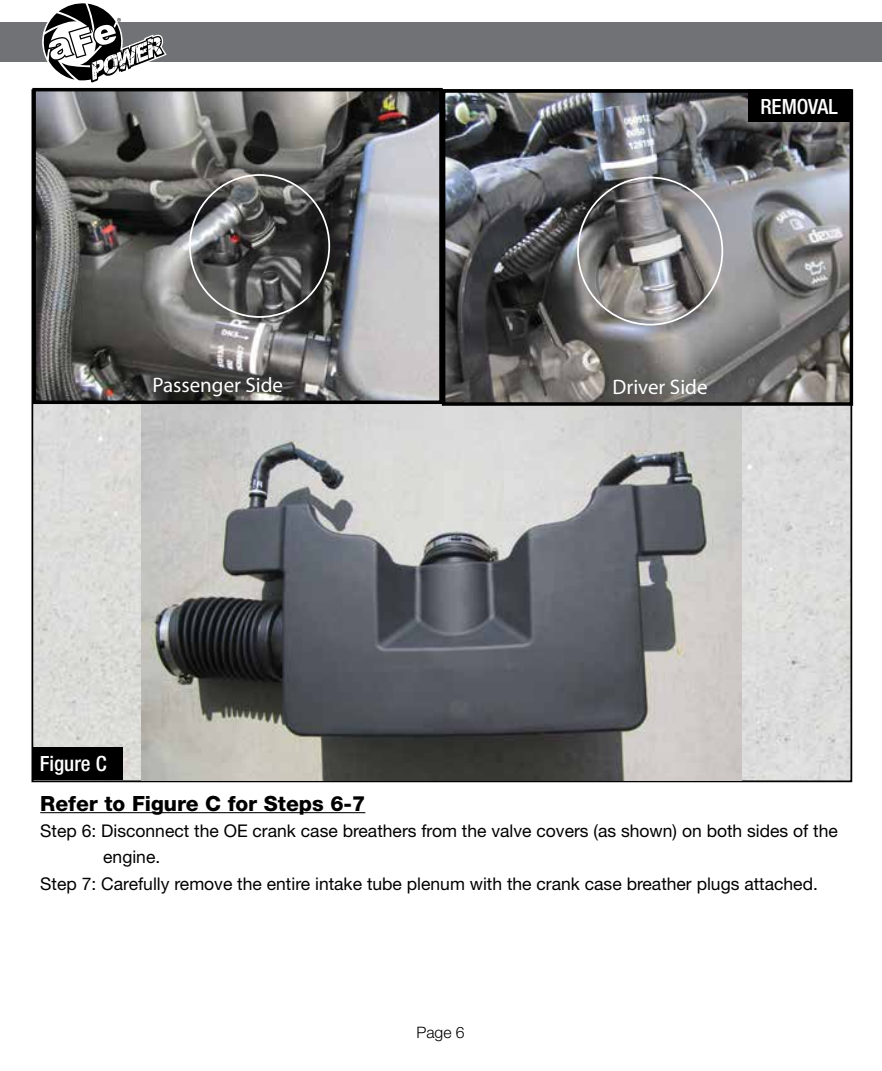
<style>
.page{position:relative;width:882px;height:1071px;background:#fff}
.page>*{position:absolute;margin:0;border:0;box-sizing:border-box;transform-origin:0 0}
.t1{font:800 21px "Helvetica Neue";color:#000}
.t2{font:21px "Myriad Pro";color:#fff}
.t3{font:500 condensed 21px "Helvetica Neue";color:#fff}
.t4{font:17.5px "Helvetica Neue";color:#000}
.t5{font:300 15.75px "Helvetica Neue";color:#000}
</style>
<div class="page">
<img style="left:35px;top:404px;width:814px;height:375px">
<img style="left:142px;top:404px;width:600px;height:377px">
<img style="left:447px;top:94px;width:401px;height:307px">
<div style="left:442px;top:89px;width:411px;height:317px;border:4px solid #000"></div>
<img style="left:37px;top:93px;width:401px;height:306px">
<div style="left:32px;top:88px;width:411px;height:316px;border:4px solid #000"></div>
<div style="left:0;top:23px;width:882px;height:39px;background:#717275"></div>
<svg style="left:43px;top:3px;width:124px;height:80px"></svg>
<hr style="left:40px;top:812px;width:325px;height:1px;background:#000">
<div style="left:33px;top:747px;width:90px;height:33px;background:#000"></div>
<div style="left:748px;top:89px;width:102px;height:33px;background:#000"></div>
<p class="t3" style="left:760px;top:94px;width:79px">REMOVAL</p>
<p class="t2" style="left:152px;top:372px;width:132px">Passenger Side</p>
<p class="t2" style="left:612px;top:374px;width:97px">Driver Side</p>
<p class="t3" style="left:40px;top:751px;width:68px">Figure C</p>
<p class="t1" style="left:40px;top:791px;width:327px">Refer to Figure C for Steps 6-7</p>
<p class="t4" style="left:40px;top:820px;width:799px">Step 6: Disconnect the OE crank case breathers from the valve covers (as shown) on both sides of the</p>
<p class="t4" style="left:103px;top:847px;width:59px">engine.</p>
<p class="t4" style="left:40px;top:873px;width:779px">Step 7: Carefully remove the entire intake tube plenum with the crank case breather plugs attached.</p>
<p class="t5" style="left:416px;top:1023px;width:50px">Page 6</p>
</div>
